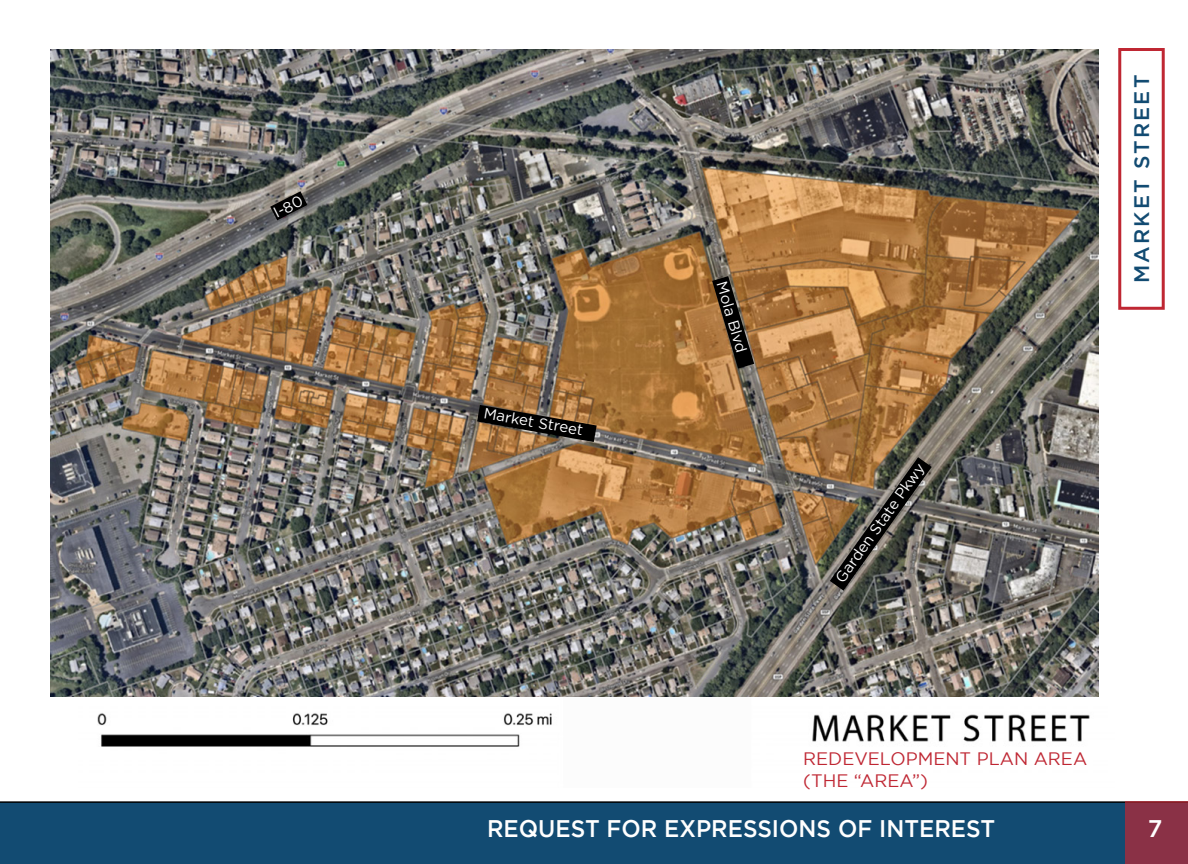
<style>
.page{position:relative;width:1188px;height:864px;background:#fff}
.page>*{position:absolute;margin:0;border:0;box-sizing:border-box;transform-origin:0 0}
.t1{font:500 24px "Gotham";color:#fff;scale:.95 1}
.t2{font:500 24px "Gotham";color:#fff}
.t3{font:500 21px "Gotham";letter-spacing:.1em;color:#124b72}
.t4{font:18px/21.6px "Gotham";color:#bf2733}
.t5{font:15px "Gotham";color:#fff}
</style>
<div class="page">
<div style="left:1118px;top:48px;width:47px;height:262px;border:3px solid #bf2733"></div>
<img style="left:78px;top:696px;width:1021px;height:51px">
<img style="left:50px;top:50px;width:1048px;height:646px">
<svg style="left:477px;top:405px;width:120px;height:37px;background:#5b442c"></svg>
<svg style="left:712px;top:276px;width:42px;height:93px;background:#644729"></svg>
<svg style="left:830px;top:457px;width:102px;height:134px;background:#5c5448"></svg>
<svg style="left:270px;top:191px;width:37px;height:29px"></svg>
<div style="left:0;top:801px;width:1125px;height:63px;background:#124b72"></div>
<div style="left:1125px;top:801px;width:63px;height:63px;background:#8a3146"></div>
<p class="t5" style="left:271px;top:206px;width:32px;rotate:-27deg">I-80</p>
<p class="t5" style="left:485px;top:405px;width:102px;rotate:10deg">Market Street</p>
<p class="t5" style="left:729px;top:279px;width:75px;rotate:73deg">Mola Blvd</p>
<p class="t5" style="left:832px;top:576px;width:144px;rotate:-55deg">Garden State Pkwy</p>
<h2 class="t3" style="left:1130px;top:283px;width:210px;rotate:-90deg">MARKET STREET</h2>
<p class="t4" style="left:803px;top:748px;width:286px">REDEVELOPMENT PLAN AREA (THE “AREA”)</p>
<h1 class="t1" style="left:487px;top:815px;width:536px">REQUEST FOR EXPRESSIONS OF INTEREST</h1>
<h1 class="t2" style="left:1148px;top:815px;width:16px">7</h1>
</div>
